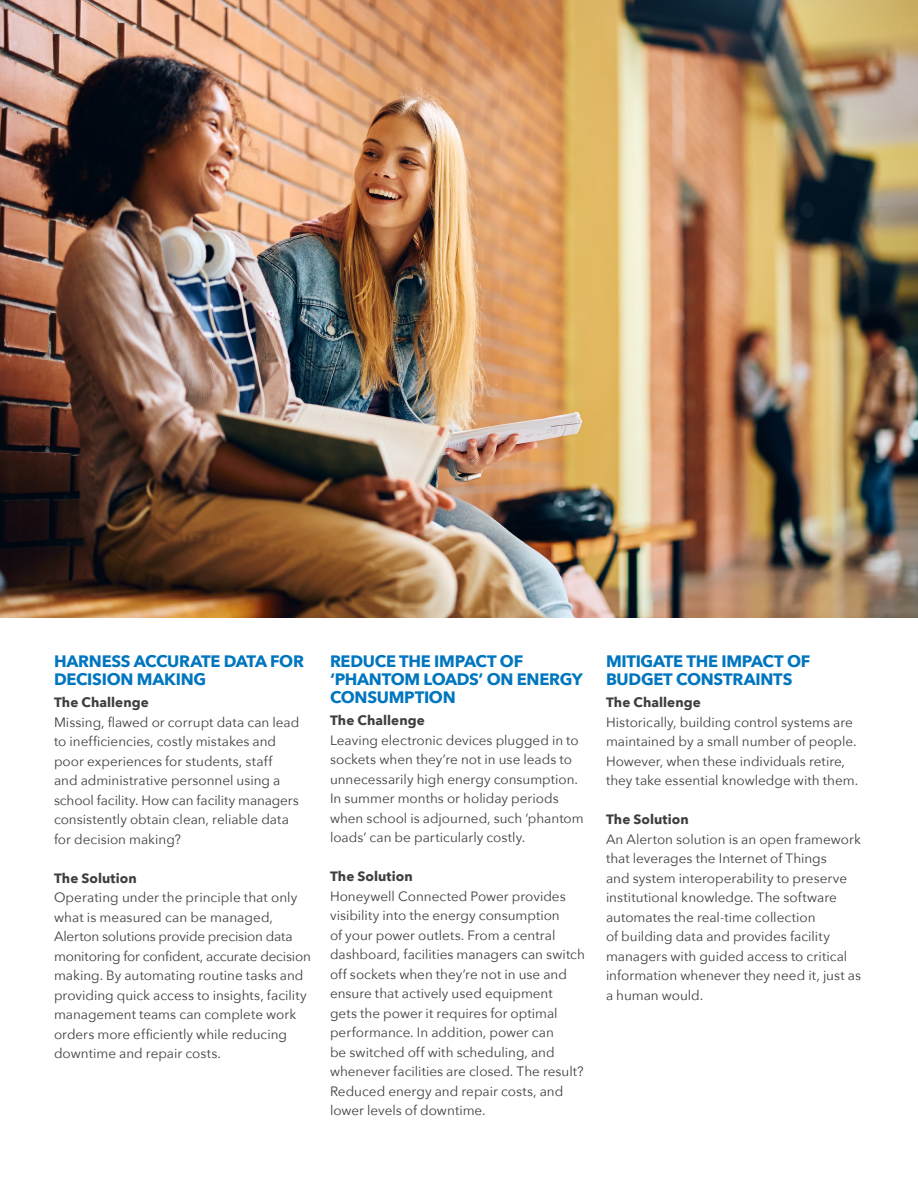
<style>
.page{position:relative;width:918px;height:1188px;background:#fff}
.page>*{position:absolute;margin:0;border:0;box-sizing:border-box;transform-origin:0 0}
._02_Cover__Subtitle{font:700 16.5px/18px "Avenir Next";letter-spacing:-.02em;color:#0076bf}
._02_Cover__Subtitle-2{font:13.5px/19.5px "Avenir Next";color:#3e3e3f}
._02_Cover__Subtitle-3{font:700 13.5px "Avenir Next";letter-spacing:.005em;color:#3e3e3f}
</style>
<div class="page">
<img style="left:0;top:0;width:918px;height:618px">
<p class="_02_Cover__Subtitle" style="left:54px;top:652px;width:252px">HARNESS ACCURATE DATA FOR<br>DECISION MAKING</p>
<p class="_02_Cover__Subtitle-3" style="left:54px;top:691px;width:96px">The Challenge</p>
<p class="_02_Cover__Subtitle-2" style="left:54px;top:712px;width:247px">Missing, flawed or corrupt data can lead to inefficiencies, costly mistakes and poor experiences for students, staff<br>and administrative personnel using a school facility. How can facility managers consistently obtain clean, reliable data for decision making?</p>
<p class="_02_Cover__Subtitle-3" style="left:54px;top:866px;width:84px">The Solution</p>
<p class="_02_Cover__Subtitle-2" style="left:54px;top:887px;width:258px">Operating under the principle that only what is measured can be managed, Alerton solutions provide precision data monitoring for confident, accurate decision making. By automating routine tasks and providing quick access to insights, facility management teams can complete work orders more efficiently while reducing downtime and repair costs.</p>
<p class="_02_Cover__Subtitle" style="left:330px;top:652px;width:255px">REDUCE THE IMPACT OF ‘PHANTOM LOADS’ ON ENERGY<br>CONSUMPTION</p>
<p class="_02_Cover__Subtitle-3" style="left:330px;top:709px;width:96px">The Challenge</p>
<p class="_02_Cover__Subtitle-2" style="left:330px;top:730px;width:255px">Leaving electronic devices plugged in to sockets when they’re not in use leads to unnecessarily high energy consumption.<br>In summer months or holiday periods when school is adjourned, such ‘phantom loads’ can be particularly costly.</p>
<p class="_02_Cover__Subtitle-3" style="left:330px;top:865px;width:84px">The Solution</p>
<p class="_02_Cover__Subtitle-2" style="left:330px;top:886px;width:256px">Honeywell Connected Power provides visibility into the energy consumption<br>of your power outlets. From a central dashboard, facilities managers can switch off sockets when they’re not in use and ensure that actively used equipment<br>gets the power it requires for optimal performance. In addition, power can<br>be switched off with scheduling, and whenever facilities are closed. The result?<br>Reduced energy and repair costs, and lower levels of downtime.</p>
<p class="_02_Cover__Subtitle" style="left:606px;top:652px;width:206px">MITIGATE THE IMPACT OF<br>BUDGET CONSTRAINTS</p>
<p class="_02_Cover__Subtitle-3" style="left:606px;top:691px;width:96px">The Challenge</p>
<p class="_02_Cover__Subtitle-2" style="left:606px;top:712px;width:254px">Historically, building control systems are maintained by a small number of people.<br>However, when these individuals retire, they take essential knowledge with them.</p>
<p class="_02_Cover__Subtitle-3" style="left:606px;top:808px;width:84px">The Solution</p>
<p class="_02_Cover__Subtitle-2" style="left:606px;top:829px;width:257px">An Alerton solution is an open framework that leverages the Internet of Things<br>and system interoperability to preserve institutional knowledge. The software automates the real-time collection<br>of building data and provides facility managers with guided access to critical information whenever they need it, just as a human would.</p>
</div>
